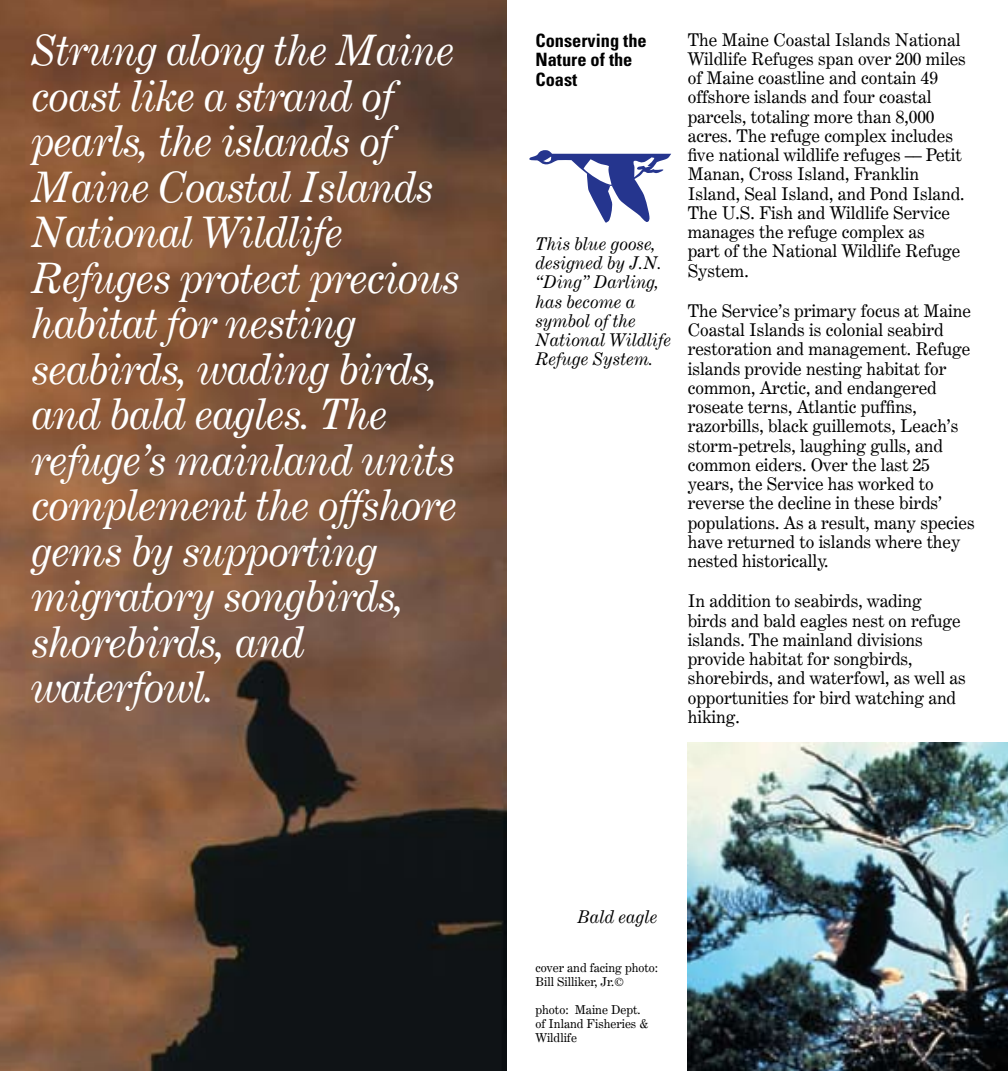
<style>
.page{position:relative;width:1008px;height:1071px;background:#fff}
.page>*{position:absolute;margin:0;border:0;box-sizing:border-box;transform-origin:0 0}
.t1{font:italic 42px/45.5px "Century Expanded BT";letter-spacing:-.02em;color:#fff}
.t2{font:700 condensed 18.38px/19.2px "Univers";color:#000}
.t3{font:17.5px/19.2px "Century Expanded BT";color:#000}
.t4{font:italic 17.5px/19.2px "Century Expanded BT";color:#000}
.t5{font:12.25px/14px "Century Expanded BT";color:#000}
</style>
<div class="page">
<img style="left:0;top:0;width:507px;height:1071px">
<svg style="left:529px;top:150px;width:142px;height:73px"></svg>
<img style="left:688px;top:742px;width:320px;height:329px">
<p class="t1" style="left:32px;top:27px;width:430px">Strung along the Maine coast like a strand of pearls, the islands of<br>Maine Coastal Islands<br>National Wildlife<br>Refuges protect precious habitat for nesting seabirds, wading birds, and bald eagles. The refuge’s mainland units complement the offshore gems by supporting migratory songbirds, shorebirds, and waterfowl.</p>
<p class="t2" style="left:536px;top:31px;width:113px">Conserving the<br>Nature of the<br>Coast</p>
<p class="t4" style="left:536px;top:234px;width:137px">This blue goose, designed by J.N. “Ding” Darling, has become a symbol of the<br>National Wildlife<br>Refuge System.</p>
<p class="t3" style="left:688px;top:30px;width:280px">The Maine Coastal Islands National<br>Wildlife Refuges span over 200 miles of Maine coastline and contain 49 offshore islands and four coastal parcels, totaling more than 8,000 acres. The refuge complex includes five national wildlife refuges –– Petit<br>Manan, Cross Island, Franklin<br>Island, Seal Island, and Pond Island.<br>The U.S. Fish and Wildlife Service manages the refuge complex as<br>part of the National Wildlife Refuge<br>System.</p>
<p class="t3" style="left:688px;top:301px;width:288px">The Service’s primary focus at Maine Coastal Islands is colonial seabird restoration and management. Refuge islands provide nesting habitat for common, Arctic, and endangered roseate terns, Atlantic puffins, razorbills, black guillemots, Leach’s storm-petrels, laughing gulls, and common eiders. Over the last 25 years, the Service has worked to reverse the decline in these birds’ populations. As a result, many species have returned to islands where they nested historically.</p>
<p class="t3" style="left:688px;top:591px;width:279px">In addition to seabirds, wading<br>birds and bald eagles nest on refuge islands. The mainland divisions provide habitat for songbirds, shorebirds, and waterfowl, as well as opportunities for bird watching and hiking.</p>
<p class="t4" style="left:578px;top:907px;width:81px">Bald eagle</p>
<p class="t5" style="left:536px;top:960px;width:124px">cover and facing photo:<br>Bill Silliker, Jr.©</p>
<p class="t5" style="left:536px;top:1002px;width:115px">photo: Maine Dept. of Inland Fisheries &amp;<br>Wildlife</p>
</div>
